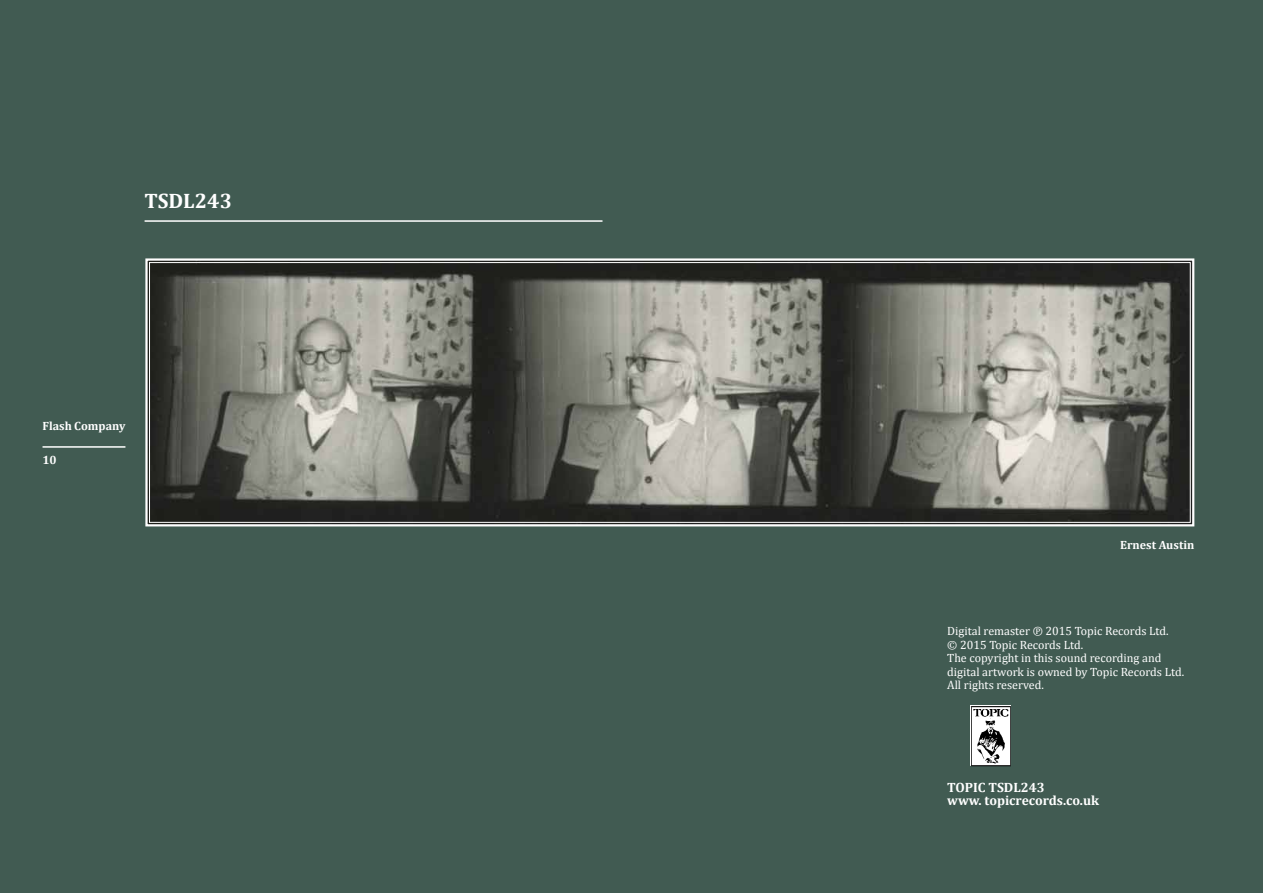
<style>
.page{position:relative;width:1263px;height:893px;background:#415b52}
.page>*{position:absolute;margin:0;border:0;box-sizing:border-box;transform-origin:0 0}
.t1{font:700 21px "Cambria";color:#fff}
.t2{font:700 13.5px/13.5px "Cambria";color:#fff}
.t3{font:12px/13.5px "Cambria";color:#fff}
.t4{font:700 12px "Cambria";color:#fff}
</style>
<div class="page">
<hr style="left:145px;top:220px;width:457px;height:2px;background:#fff">
<hr style="left:43px;top:446px;width:82px;height:2px;background:#fff">
<img style="left:971px;top:705px;width:40px;height:61px">
<svg style="left:145px;top:258px;width:1050px;height:269px"></svg>
<h1 class="t1" style="left:145px;top:188px;width:89px">TSDL243</h1>
<p class="t4" style="left:43px;top:419px;width:84px">Flash Company</p>
<p class="t4" style="left:43px;top:453px;width:16px">10</p>
<p class="t4" style="left:1120px;top:538px;width:76px">Ernest Austin</p>
<p class="t3" style="left:947px;top:624px;width:238px">Digital remaster ℗ 2015 Topic Records Ltd.<br>© 2015 Topic Records Ltd.<br>The copyright in this sound recording and digital artwork is owned by Topic Records Ltd.<br>All rights reserved.</p>
<p class="t2" style="left:947px;top:780px;width:153px">TOPIC TSDL243<br>www. topicrecords.co.uk</p>
</div>
